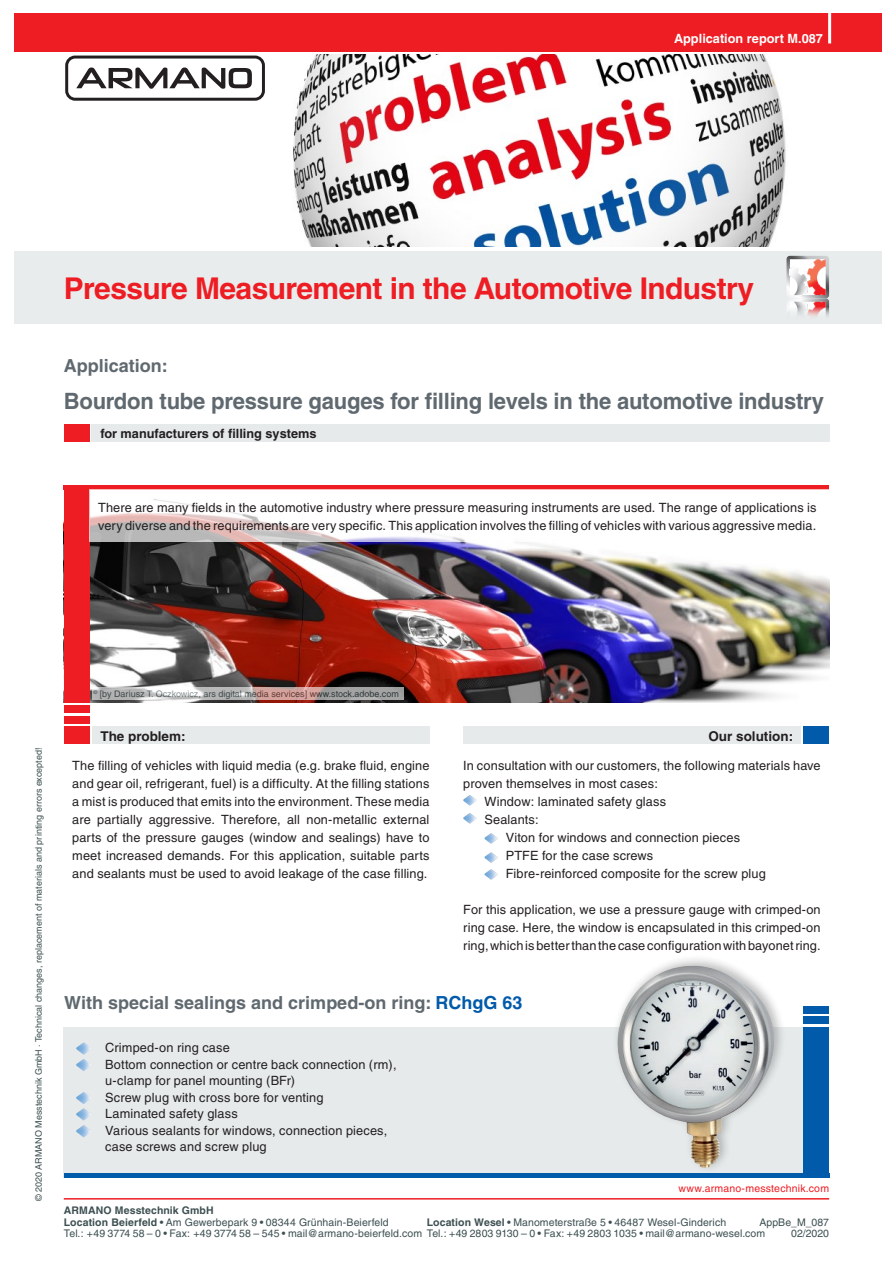
<style>
.page{position:relative;width:893px;height:1263px;background:#fff}
.page>*{position:absolute;margin:0;border:0;box-sizing:border-box;transform-origin:0 0}
.t1{font:700 30px "Helvetica";letter-spacing:-.02em;color:#ee1d23}
.t2{font:700 22.5px "Helvetica";letter-spacing:-.01em;color:#5f696f}
.t3{font:700 18px "Helvetica";color:#5f696f}
.t4{font:700 13.5px "Helvetica";color:#231f20}
.t5{font:12.75px/18px "Helvetica";letter-spacing:.01em;color:#231f20}
.t6{font:700 12.75px "Helvetica";color:#231f20}
.t7{font:700 12.75px "Helvetica";color:#fff}
.t8{font:10.5px/11.6px "Helvetica";letter-spacing:.005em;color:#3d4f51}
.t9{font:10.5px "Helvetica";letter-spacing:.02em;color:#ee1d23}
.t10{font:9px "Helvetica";color:#3d4f51}
.s1{color:#015aaa}
.s2{font-weight:700}
</style>
<div class="page">
<hr style="left:64px;top:1198px;width:765px;height:1px;background:#ee1d23">
<img style="left:258px;top:55px;width:528px;height:191px">
<div style="left:14px;top:251px;width:867px;height:73px;background:#e6eaeb"></div>
<div style="left:65px;top:56px;width:200px;height:45px;border:3px solid #231f20;border-radius:8px"></div>
<svg style="left:76px;top:68px;width:176px;height:21px"></svg>
<div style="left:14px;top:13px;width:867px;height:38px;background:#ee1d23"></div>
<hr style="left:828px;top:9px;width:3px;height:34px;background:#fff">
<svg style="left:786px;top:256px;width:43px;height:61px"></svg>
<img style="left:790px;top:302px;width:18px;height:15px">
<img style="left:89px;top:542px;width:740px;height:160px">
<div style="left:92px;top:726px;width:337px;height:18px;background:#e6eaeb"></div>
<div style="left:64px;top:726px;width:25px;height:18px;background:#ee1d23"></div>
<div style="left:463px;top:726px;width:338px;height:18px;background:#e6eaeb"></div>
<div style="left:803px;top:726px;width:26px;height:18px;background:#015aaa"></div>
<div style="left:64px;top:485px;width:25px;height:217px;background:#ee1d23"></div>
<hr style="left:64px;top:485px;width:765px;height:4px;background:#ee1d23">
<div style="left:64px;top:716px;width:25px;height:7px;background:#ee1d23"></div>
<div style="left:64px;top:705px;width:25px;height:8px;background:#ee1d23"></div>
<div style="left:92px;top:424px;width:738px;height:18px;background:#e6eaeb"></div>
<div style="left:64px;top:424px;width:25px;height:18px;background:#ee1d23"></div>
<div style="left:64px;top:1027px;width:744px;height:150px;background:#e6eaeb"></div>
<div style="left:804px;top:1027px;width:25px;height:148px;background:#015aaa"></div>
<hr style="left:64px;top:1173px;width:765px;height:4px;background:#015aaa">
<div style="left:804px;top:1017px;width:25px;height:7px;background:#015aaa"></div>
<div style="left:804px;top:1006px;width:25px;height:8px;background:#015aaa"></div>
<svg style="left:76px;top:1042px;width:15px;height:13px"></svg>
<img style="left:76px;top:1059px;width:15px;height:12px">
<svg style="left:76px;top:1092px;width:15px;height:29px"></svg>
<img style="left:76px;top:1125px;width:15px;height:12px">
<svg style="left:92px;top:687px;width:312px;height:13px;background:#c1b7b6"></svg>
<img style="left:463px;top:795px;width:14px;height:10px">
<img style="left:463px;top:813px;width:14px;height:10px">
<svg style="left:485px;top:833px;width:13px;height:11px"></svg>
<svg style="left:485px;top:852px;width:13px;height:11px"></svg>
<svg style="left:485px;top:869px;width:13px;height:11px"></svg>
<svg style="left:89px;top:489px;width:740px;height:53px"></svg>
<div style="left:612px;top:954px;width:174px;height:220px;background:#231f20;opacity:.3"></div>
<img style="left:614px;top:966px;width:165px;height:202px">
<p class="t7" style="left:674px;top:31px;width:151px">Application report M.087</p>
<h1 class="t1" style="left:64px;top:270px;width:692px">Pressure Measurement in the Automotive Industry</h1>
<h3 class="t3" style="left:64px;top:354px;width:106px">Application:</h3>
<h2 class="t2" style="left:64px;top:387px;width:762px">Bourdon tube pressure gauges for filling levels in the automotive industry</h2>
<p class="t6" style="left:100px;top:425px;width:218px">for manufacturers of filling systems</p>
<p class="t5" style="left:98px;top:499px;width:720px">There are many fields in the automotive industry where pressure measuring instruments are used. The range of applications is very diverse and the requirements are very specific. This application involves the filling of vehicles with various aggressive media.</p>
<p class="t10" style="left:34px;top:1201px;width:455px;rotate:-90deg">© 2020 ARMANO Messtechnik GmbH · Technical changes, replacement of materials and printing errors excepted!</p>
<p class="t10" style="left:93px;top:688px;width:307px"><sup>©</sup> [by Dariusz T. Oczkowicz, ars digital media services] www.stock.adobe.com</p>
<p class="t4" style="left:100px;top:728px;width:87px">The problem:</p>
<p class="t4" style="left:708px;top:728px;width:86px">Our solution:</p>
<p class="t5" style="left:72px;top:756px;width:359px;text-align:justify">The filling of vehicles with liquid media (e.g. brake fluid, engine and gear oil, refrigerant, fuel) is a difficulty. At the filling stations a mist is produced that emits into the environment. These media are partially aggressive. Therefore, all non-metallic external parts of the pressure gauges (window and sealings) have to meet increased demands. For this application, suitable parts and sealants must be used to avoid leakage of the case filling.</p>
<p class="t5" style="left:463px;top:756px;width:359px">In consultation with our customers, the following materials have</p>
<p class="t5" style="left:463px;top:774px;width:196px">proven themselves in most cases:</p>
<p class="t5" style="left:485px;top:792px;width:183px">Window: laminated safety glass</p>
<p class="t5" style="left:485px;top:810px;width:56px">Sealants:</p>
<p class="t5" style="left:506px;top:828px;width:236px">Viton for windows and connection pieces</p>
<p class="t5" style="left:506px;top:846px;width:149px">PTFE for the case screws</p>
<p class="t5" style="left:506px;top:864px;width:262px">Fibre-reinforced composite for the screw plug</p>
<p class="t5" style="left:463px;top:900px;width:359px;text-align:justify">For this application, we use a pressure gauge with crimped-on ring case. Here, the window is encapsulated in this crimped-on ring, which is better than the case configuration with bayonet ring.</p>
<h3 class="t3" style="left:64px;top:992px;width:460px">With special sealings and crimped-on ring: <span class="s1">RChgG 63</span></h3>
<p class="t5" style="left:105px;top:1039px;width:293px;line-height:16.5px">Crimped-on ring case<br>Bottom connection or centre back connection (rm), u-clamp for panel mounting (BFr)<br>Screw plug with cross bore for venting<br>Laminated safety glass<br>Various sealants for windows, connection pieces, case screws and screw plug</p>
<p class="t9" style="left:678px;top:1183px;width:152px">www.armano-messtechnik.com</p>
<p class="t8" style="left:760px;top:1216px;width:71px;text-align:right">AppBe_M_087<br>02/2020</p>
<p class="t8" style="left:64px;top:1205px;width:326px"><span class="s2">ARMANO Messtechnik GmbH<br>Location Beierfeld</span> • Am Gewerbepark 9 • 08344 Grünhain-Beierfeld</p>
<p class="t8" style="left:64px;top:1216px;width:703px;text-indent:363px"><span class="s2">Location Wesel</span> • Manometerstraße 5 • 46487 Wesel-Ginderich<br>Tel.: +49 3774 58 – 0 • Fax: +49 3774 58 – 545 • mail@armano-beierfeld.com Tel.: +49 2803 9130 – 0 • Fax: +49 2803 1035 • mail@armano-wesel.com</p>
</div>
